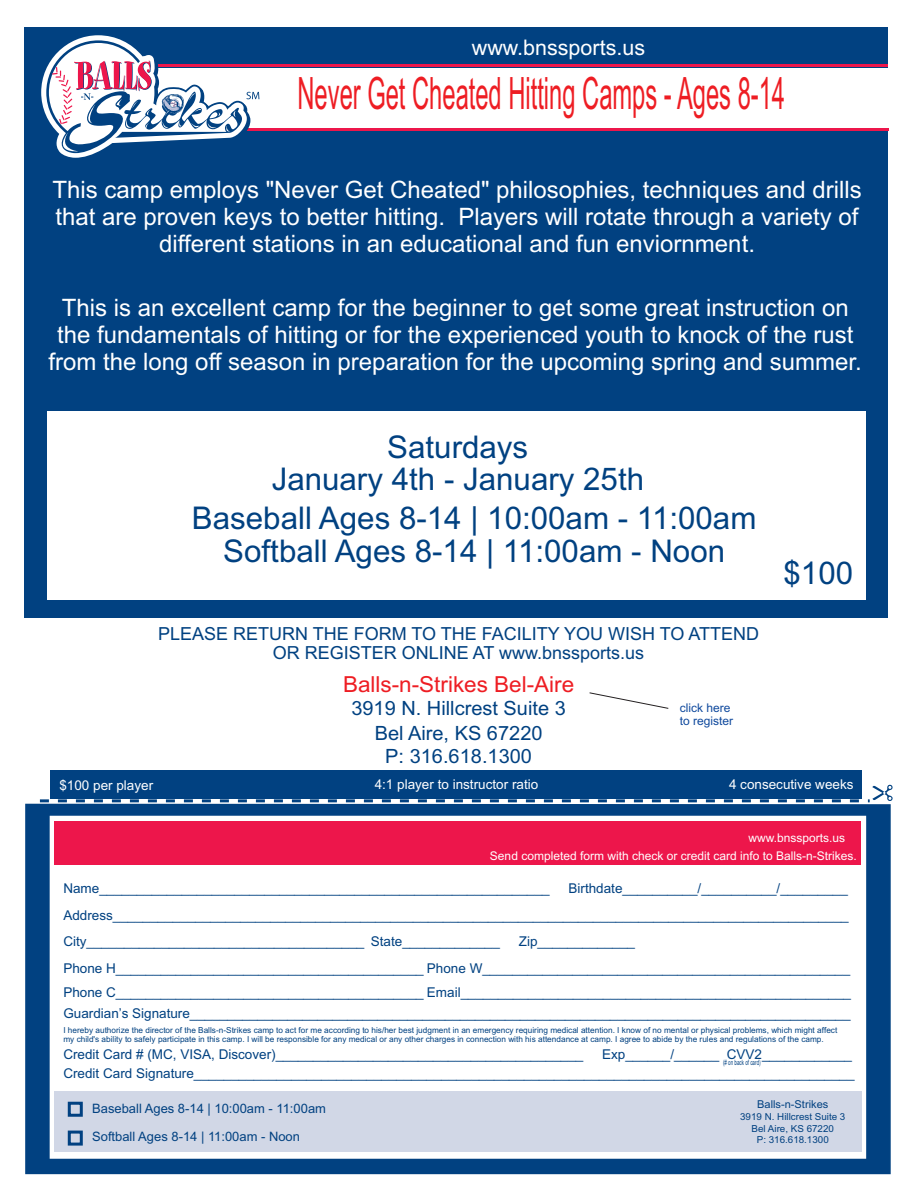
<style>
.page{position:relative;width:918px;height:1188px;background:#fff}
.page>*{position:absolute;margin:0;border:0;box-sizing:border-box;transform-origin:0 0}
.t1{font:44.7px "Arial";color:#ee1d23;scale:.53 1}
.t2{font:31.35px "Arial";color:#014181}
.t3{font:24px/26.8px "Arial";color:#fff;text-align:center}
.t4{font:22.05px "Arial";color:#ee1d23}
.t5{font:21.45px "Arial";color:#fff}
.t6{font:19.65px/23.9px "Arial";color:#014181;text-align:center}
.t7{font:18px/19.4px "Arial";color:#014181;text-align:center}
.t8{font:13.5px/27.3px "Arial";color:#014181;text-align:right}
.t9{font:13.5px "Arial";color:#fff}
.t10{font:12.9px "Arial";color:#014181}
.t11{font:12px "Arial";color:#fff}
.t12{font:12px/13.4px "Arial";color:#0f499d}
.t13{font:10.8px "Arial";color:#014181}
.t14{font:9.6px/11.7px "Arial";color:#014181;text-align:center}
.t15{font:8.25px/9.1px "Arial";color:#014181}
.t16{font:7.35px "Arial";color:#014181;scale:.62 1}
</style>
<div class="page">
<div style="left:24px;top:27px;width:37px;height:513px;background:#014181"></div>
<div style="left:24px;top:27px;width:864px;height:40px;background:#014181"></div>
<div style="left:24px;top:130px;width:864px;height:488px;background:#014181"></div>
<hr style="left:244px;top:128px;width:644px;height:3px;background:#ed164b">
<hr style="left:155px;top:65px;width:733px;height:2px;background:#ed164b">
<svg style="left:41px;top:35px;width:218px;height:123px"></svg>
<div style="left:47px;top:411px;width:819px;height:189px;background:#fff"></div>
<div style="left:50px;top:770px;width:812px;height:28px;background:#014181"></div>
<div style="left:25px;top:803px;width:866px;height:372px;background:#014181"></div>
<div style="left:50px;top:816px;width:816px;height:343px;background:#fff"></div>
<div style="left:54px;top:1092px;width:808px;height:60px;background:#d1d7e6"></div>
<div style="left:54px;top:822px;width:807px;height:43px;background:#ed164b"></div>
<svg style="left:40px;top:785px;width:853px;height:17px"></svg>
<svg style="left:589px;top:692px;width:80px;height:17px"></svg>
<div style="left:68px;top:1102px;width:15px;height:15px;border:3px solid #014181"></div>
<div style="left:68px;top:1131px;width:15px;height:15px;border:3px solid #014181"></div>
<h3 class="t5" style="left:472px;top:39px;width:175px">www.bnssports.us</h3>
<h1 class="t1" style="left:298px;top:77px;width:922px">Never Get Cheated Hitting Camps - Ages 8-14</h1>
<h3 class="t3" style="left:52px;top:179px;width:811px">This camp employs "Never Get Cheated" philosophies, techniques and drills that are proven keys to better hitting. Players will rotate through a variety of different stations in an educational and fun enviornment.</h3>
<h3 class="t3" style="left:49px;top:297px;width:815px">This is an excellent camp for the beginner to get some great instruction on the fundamentals of hitting or for the experienced youth to knock of the rust from the long off season in preparation for the upcoming spring and summer.</h3>
<h2 class="t2" style="left:387px;top:435px;width:142px">Saturdays</h2>
<h2 class="t2" style="left:272px;top:468px;width:374px">January 4th - January 25th</h2>
<h2 class="t2" style="left:192px;top:506px;width:566px">Baseball Ages 8-14 | 10:00am - 11:00am</h2>
<h2 class="t2" style="left:223px;top:539px;width:503px">Softball Ages 8-14 | 11:00am - Noon</h2>
<h3 class="t7" style="left:158px;top:625px;width:603px">PLEASE RETURN THE FORM TO THE FACILITY YOU WISH TO ATTEND<br>OR REGISTER ONLINE AT www.bnssports.us</h3>
<h3 class="t4" style="left:343px;top:676px;width:233px">Balls-n-Strikes Bel-Aire</h3>
<h3 class="t6" style="left:351px;top:698px;width:216px">3919 N. Hillcrest Suite 3<br>Bel Aire, KS 67220<br>P: 316.618.1300</h3>
<p class="t12" style="left:680px;top:702px;width:55px">click here to register</p>
<h2 class="t2" style="left:784px;top:561px;width:71px">$100</h2>
<p class="t9" style="left:59px;top:780px;width:95px">$100 per player</p>
<p class="t9" style="left:375px;top:779px;width:165px">4:1 player to instructor ratio</p>
<p class="t9" style="left:729px;top:779px;width:126px">4 consecutive weeks</p>
<p class="t11" style="left:748px;top:833px;width:98px">www.bnssports.us</p>
<p class="t11" style="left:490px;top:851px;width:368px">Send completed form with check or credit card info to Balls-n-Strikes.</p>
<p class="t8" style="left:63px;top:875px;width:787px">Birthdate__________/__________/_________<br>Address__________________________________________________________________________________________________</p>
<p class="t8" style="left:63px;top:929px;width:438px">City_____________________________________ State_____________</p>
<p class="t8" style="left:63px;top:875px;width:488px">Name____________________________________________________________</p>
<p class="t8" style="left:63px;top:929px;width:788px;text-align:left;text-indent:455px">Zip_____________<br>Phone H_________________________________________ Phone W_________________________________________________</p>
<p class="t8" style="left:63px;top:980px;width:789px">Phone C_________________________________________ Email____________________________________________________</p>
<p class="t8" style="left:63px;top:1000px;width:789px">Guardian’s Signature________________________________________________________________________________________</p>
<p class="t8" style="left:63px;top:1004px;width:207px">Parent/Guardian Name &amp; Signatur</p>
<p class="t15" style="left:63px;top:1026px;width:775px">I hereby authorize the director of the Balls-n-Strikes camp to act for me according to his/her best judgment in an emergency requiring medical attention. I know of no mental or physical problems, which might affect my child's ability to safely participate in this camp. I will be responsible for any medical or any other charges in connection with his attendance at camp. I agree to abide by the rules and regulations of the camp.</p>
<p class="t8" style="left:63px;top:1042px;width:522px">Credit Card # (MC, VISA, Discover)_________________________________________</p>
<p class="t8" style="left:63px;top:1046px;width:793px;line-height:18.8px">Exp______/______ CVV2____________<br>Credit Card Signature________________________________________________________________________________________</p>
<p class="t16" style="left:723px;top:1060px;width:62px">(# on back of card)</p>
<p class="t10" style="left:92px;top:1103px;width:235px">Baseball Ages 8-14 | 10:00am - 11:00am</p>
<p class="t10" style="left:92px;top:1132px;width:209px">Softball Ages 8-14 | 11:00am - Noon</p>
<p class="t13" style="left:757px;top:1100px;width:73px">Balls-n-Strikes</p>
<p class="t14" style="left:740px;top:1111px;width:107px">3919 N. Hillcrest Suite 3<br>Bel Aire, KS 67220<br>P: 316.618.1300</p>
</div>
